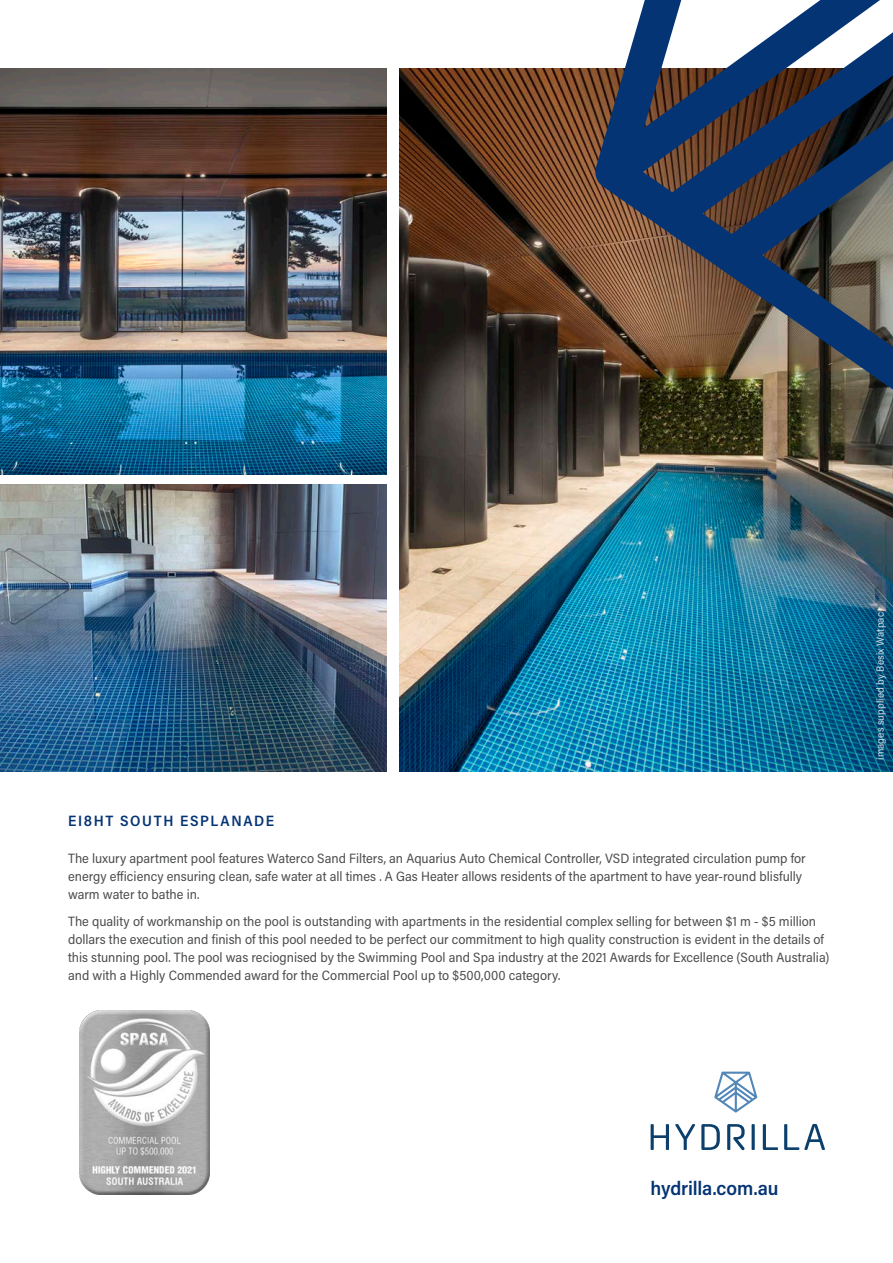
<style>
.page{position:relative;width:893px;height:1263px;background:#fff}
.page>*{position:absolute;margin:0;border:0;box-sizing:border-box;transform-origin:0 0}
.t1{font:600 19.5px "Acumin Pro Semi Cond";letter-spacing:-.01em;color:#053474}
.Heading__Follow_On{font:600 15px "Acumin Pro Semi Cond";letter-spacing:.11em;color:#053474}
.Body{font:13.5px/18px "Acumin Pro Semi Cond";color:#4b4c4d}
.t2{font:10.5px "Acumin Pro Semi Cond";letter-spacing:.01em;color:#fff}
</style>
<div class="page">
<img style="left:400px;top:68px;width:493px;height:703px">
<img style="left:0;top:68px;width:387px;height:407px">
<img style="left:0;top:485px;width:387px;height:286px">
<img style="left:79px;top:1011px;width:131px;height:184px">
<svg style="left:651px;top:1124px;width:18px;height:26px"></svg>
<svg style="left:675px;top:1124px;width:20px;height:26px"></svg>
<svg style="left:701px;top:1124px;width:19px;height:26px"></svg>
<svg style="left:727px;top:1124px;width:18px;height:26px"></svg>
<hr style="left:752px;top:1124px;width:3px;height:26px;background:#0c3f6c">
<svg style="left:763px;top:1124px;width:15px;height:26px"></svg>
<svg style="left:784px;top:1124px;width:41px;height:26px"></svg>
<svg style="left:714px;top:1071px;width:43px;height:41px"></svg>
<img style="left:595px;top:0;width:298px;height:412px">
<p class="Heading__Follow_On" style="left:68px;top:810px;width:208px">EI8HT SOUTH ESPLANADE</p>
<p class="Body" style="left:68px;top:849px;width:739px">The luxury apartment pool features Waterco Sand Filters, an Aquarius Auto Chemical Controller, VSD integrated circulation pump for energy efficiency ensuring clean, safe water at all times . A Gas Heater allows residents of the apartment to have year-round blisfully warm water to bathe in.</p>
<p class="Body" style="left:68px;top:911px;width:763px">The quality of workmanship on the pool is outstanding with apartments in the residential complex selling for between $1 m - $5 million dollars the execution and finish of this pool needed to be perfect our commitment to high quality construction is evident in the details of this stunning pool. The pool was reciognised by the Swimming Pool and Spa industry at the 2021 Awards for Excellence (South Australia) and with a Highly Commended award for the Commercial Pool up to $500,000 category.</p>
<p class="t2" style="left:873px;top:760px;width:149px;rotate:-90deg">images supplied by Besix Watpac</p>
<p class="t1" style="left:651px;top:1174px;width:129px">hydrilla.com.au</p>
</div>
